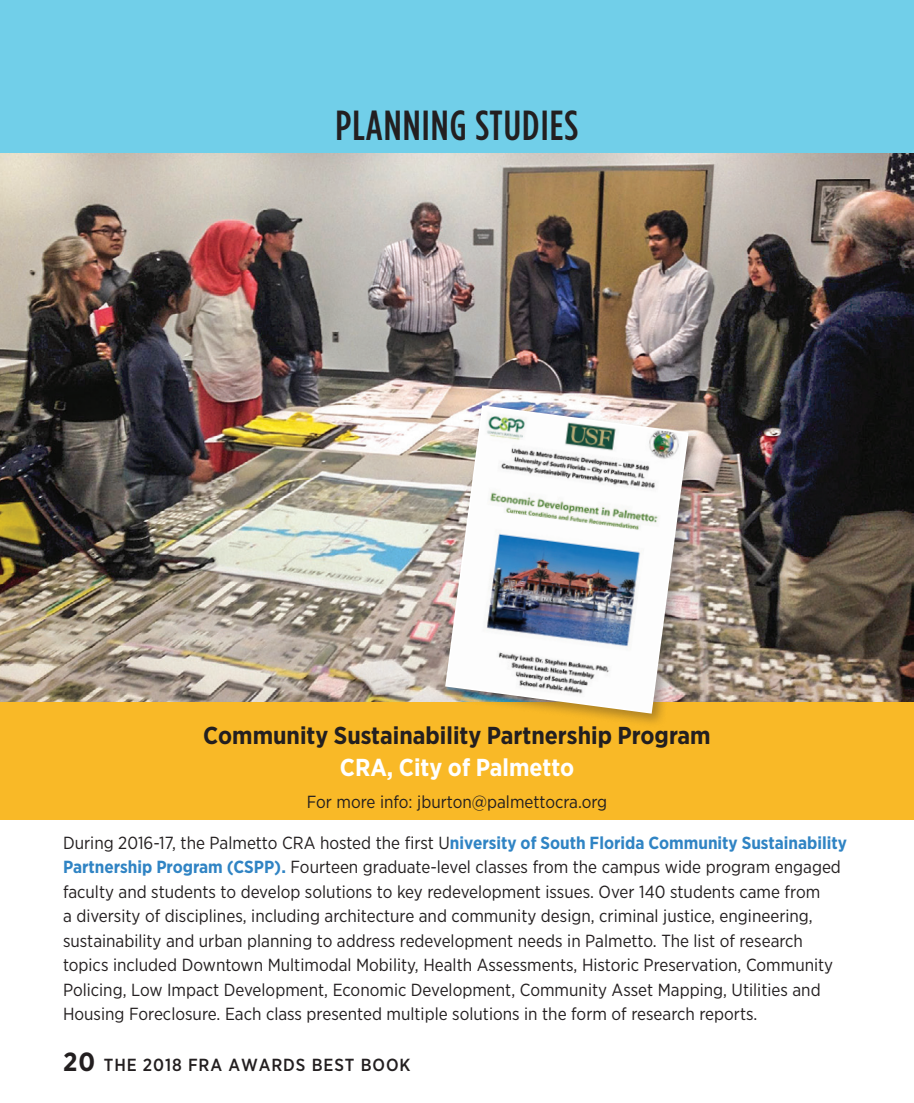
<style>
.page{position:relative;width:914px;height:1103px;background:#fff}
.page>*{position:absolute;margin:0;border:0;box-sizing:border-box;transform-origin:0 0}
.t1{font:500 42px "Gotham Condensed";letter-spacing:.025em;color:#231f20}
.t2{font:700 24.5px "Gotham Narrow";color:#231f20}
.t3{font:700 24.5px "Gotham Narrow";color:#fff}
.t4{font:17.5px/24.5px "Gotham Narrow";color:#231f20}
.t5{font:500 17.5px "Gotham Narrow";letter-spacing:.05em;color:#231f20}
.s1{font-weight:700;color:#3084c4}
.s2{font-weight:700;font-size:26.25px}
</style>
<div class="page">
<img style="left:0;top:152px;width:914px;height:551px">
<div style="left:0;top:703px;width:914px;height:117px;background:#f9b927"></div>
<div style="left:0;top:0;width:914px;height:152px;background:#71cfe9"></div>
<div style="left:441px;top:401px;width:263px;height:328px;background:#231f20;opacity:.35"></div>
<img style="left:444px;top:404px;width:245px;height:310px">
<h1 class="t1" style="left:335px;top:101px;width:244px">PLANNING STUDIES</h1>
<h2 class="t2" style="left:203px;top:720px;width:509px">Community Sustainability Partnership Program</h2>
<h2 class="t3" style="left:340px;top:751px;width:236px">CRA, City of Palmetto</h2>
<p class="t4" style="left:307px;top:789px;width:302px">For more info: jburton@palmettocra.org</p>
<p class="t4" style="left:63px;top:829px;width:785px">During 2016-17, the Palmetto CRA hosted the first U<span class="s1">niversity of South Florida Community Sustainability Partnership Program (CSPP).</span> Fourteen graduate-level classes from the campus wide program engaged faculty and students to develop solutions to key redevelopment issues. Over 140 students came from<br>a diversity of disciplines, including architecture and community design, criminal justice, engineering, sustainability and urban planning to address redevelopment needs in Palmetto. The list of research topics included Downtown Multimodal Mobility, Health Assessments, Historic Preservation, Community Policing, Low Impact Development, Economic Development, Community Asset Mapping, Utilities and Housing Foreclosure. Each class presented multiple solutions in the form of research reports.</p>
<p class="t5" style="left:63px;top:1054px;width:349px"><span class="s2">20</span> THE 2018 FRA AWARDS BEST BOOK</p>
</div>
